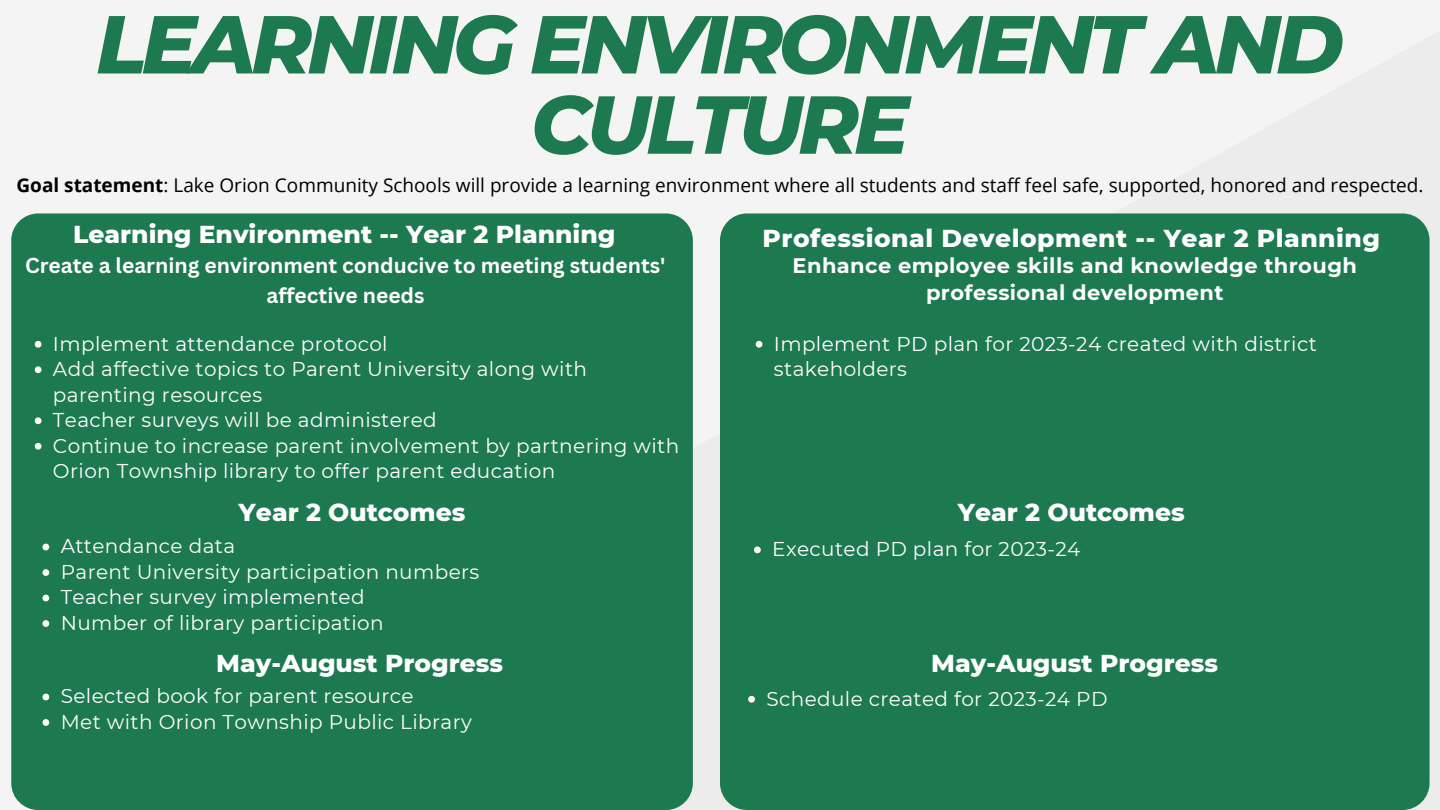
<style>
.page{position:relative;width:1440px;height:810px;background:#f4f4f4}
.page>*{position:absolute;margin:0;border:0;box-sizing:border-box;transform-origin:0 0}
.t1{font:italic 800 82px/80.2px "Montserrat";letter-spacing:-.06em;color:#1d794f;text-align:center}
.t2{font:800 25px "Montserrat";color:#fff}
.t3{font:800 25px "Montserrat";letter-spacing:.02em;color:#fff}
.t4{font:700 21px/29.2px "Canva Sans";color:#fff;text-align:center}
.t5{font:700 21px/27px "Montserrat";letter-spacing:.02em;color:#fff;text-align:center}
.t6{font:20px/25.5px "Montserrat";letter-spacing:.02em;color:#fff}
.t7{font:19px "Open Sans";color:#000}
.s1{font-weight:700}
</style>
<div class="page">
<div style="left:11px;top:213px;width:682px;height:597px;background:#1d794f;border-radius:27px"></div>
<div style="left:720px;top:213px;width:710px;height:597px;background:#1d794f;border-radius:27px"></div>
<svg style="left:35px;top:341px;width:7px;height:7px"></svg>
<svg style="left:35px;top:366px;width:7px;height:7px"></svg>
<svg style="left:35px;top:417px;width:7px;height:7px"></svg>
<svg style="left:35px;top:443px;width:7px;height:7px"></svg>
<svg style="left:756px;top:341px;width:6px;height:7px"></svg>
<svg style="left:754px;top:547px;width:7px;height:6px"></svg>
<svg style="left:42px;top:544px;width:7px;height:6px"></svg>
<svg style="left:42px;top:569px;width:7px;height:7px"></svg>
<svg style="left:42px;top:595px;width:7px;height:6px"></svg>
<svg style="left:42px;top:620px;width:7px;height:7px"></svg>
<svg style="left:42px;top:694px;width:7px;height:6px"></svg>
<svg style="left:42px;top:719px;width:7px;height:7px"></svg>
<svg style="left:748px;top:696px;width:7px;height:7px"></svg>
<p class="t1" style="left:96px;top:4px;width:1249px">LEARNING ENVIRONMENT AND<br>CULTURE</p>
<p class="t7" style="left:17px;top:171px;width:1408px"><span class="s1">Goal statement</span>: Lake Orion Community Schools will provide a learning environment where all students and staff feel safe, supported, honored and respected.</p>
<p class="t3" style="left:763px;top:223px;width:619px">Professional Development -- Year 2 Planning</p>
<p class="t2" style="left:73px;top:219px;width:544px">Learning Environment -- Year 2 Planning</p>
<p class="t4" style="left:25px;top:251px;width:642px">Create a learning environment conducive to meeting students' affective needs</p>
<p class="t5" style="left:793px;top:252px;width:566px">Enhance employee skills and knowledge through professional development</p>
<p class="t6" style="left:53px;top:331px;width:336px">Implement attendance protocol</p>
<p class="t6" style="left:53px;top:356px;width:536px">Add affective topics to Parent University along with parenting resources</p>
<p class="t6" style="left:53px;top:407px;width:385px">Teacher surveys will be administered</p>
<p class="t6" style="left:53px;top:433px;width:628px">Continue to increase parent involvement by partnering with<br>Orion Township library to offer parent education</p>
<p class="t6" style="left:774px;top:331px;width:544px">Implement PD plan for 2023-24 created with district stakeholders</p>
<p class="t2" style="left:239px;top:497px;width:228px">Year 2 Outcomes</p>
<p class="t2" style="left:958px;top:497px;width:228px">Year 2 Outcomes</p>
<p class="t6" style="left:61px;top:533px;width:176px">Attendance data</p>
<p class="t6" style="left:772px;top:536px;width:310px">Executed PD plan for 2023-24</p>
<p class="t6" style="left:61px;top:559px;width:420px">Parent University participation numbers</p>
<p class="t6" style="left:61px;top:584px;width:305px">Teacher survey implemented</p>
<p class="t6" style="left:61px;top:610px;width:324px">Number of library participation</p>
<p class="t2" style="left:216px;top:648px;width:288px">May-August Progress</p>
<p class="t6" style="left:61px;top:683px;width:354px">Selected book for parent resource</p>
<p class="t6" style="left:61px;top:709px;width:413px">Met with Orion Township Public Library</p>
<p class="t2" style="left:931px;top:648px;width:288px">May-August Progress</p>
<p class="t6" style="left:766px;top:686px;width:343px">Schedule created for 2023-24 PD</p>
</div>
